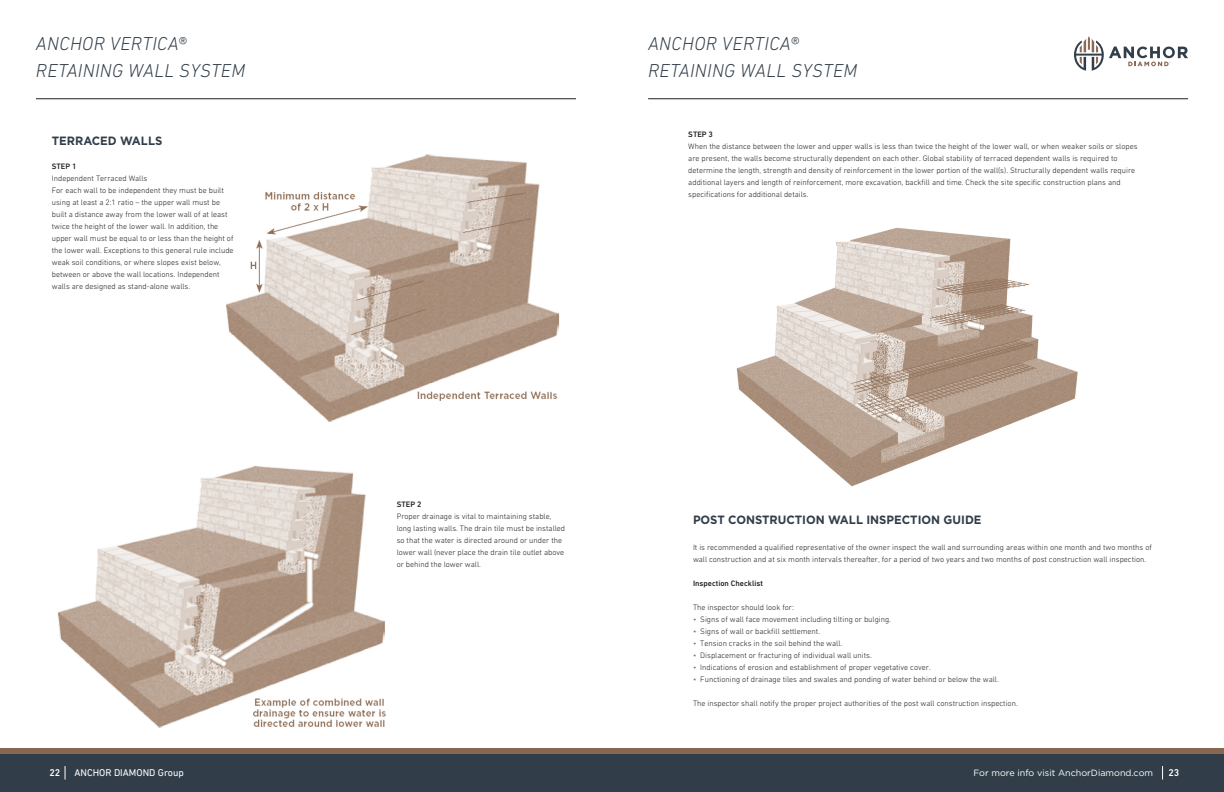
<style>
.page{position:relative;width:1224px;height:792px;background:#fff}
.page>*{position:absolute;margin:0;border:0;box-sizing:border-box;transform-origin:0 0}
.Rest_of_Product_Name{font:italic 300 19px "DIN Next LT Pro";letter-spacing:.02em;color:#313e49}
.t1{font:700 12px "Gotham";color:#313e49;scale:.95 1}
.t2{font:10px "DIN Next LT Pro";color:#fff}
.t3{font:500 10px "DIN Next W1 G";color:#fff}
.t4{font:9px "Gotham";color:#fff}
.Measurements{font:300 8px/12px "DIN Next W1 G";color:#231f20}
.t5{font:500 8px "DIN Next W1 G";color:#231f20}
.s1{color:#886750}
</style>
<div class="page">
<div style="left:0;top:752px;width:1224px;height:40px;background:#313e49"></div>
<svg style="left:65px;top:766px;width:1px;height:14px"></svg>
<svg style="left:1162px;top:766px;width:1px;height:14px"></svg>
<hr style="left:36px;top:98px;width:540px;height:1px;background:#231f20">
<hr style="left:648px;top:98px;width:540px;height:1px;background:#231f20">
<svg style="left:1074px;top:36px;width:114px;height:35px"></svg>
<div style="left:0;top:748px;width:1224px;height:5px;background:#886750"></div>
<img style="left:226px;top:154px;width:334px;height:268px">
<img style="left:57px;top:466px;width:329px;height:262px">
<img style="left:736px;top:227px;width:342px;height:260px">
<p class="Rest_of_Product_Name" style="left:36px;top:33px;width:152px">ANCHOR VERTICA®</p>
<p class="Rest_of_Product_Name" style="left:36px;top:60px;width:211px">RETAINING WALL SYSTEM</p>
<p class="t1" style="left:52px;top:134px;width:118px">TERRACED WALLS</p>
<p class="t5" style="left:52px;top:161px;width:26px">STEP 1</p>
<p class="Measurements" style="left:52px;top:172px;width:97px">Independent Terraced Walls</p>
<p class="Measurements" style="left:52px;top:184px;width:183px">For each wall to be independent they must be built using at least a 2:1 ratio – the upper wall must be built a distance away from the lower wall of at least twice the height of the lower wall. In addition, the upper wall must be equal to or less than the height of the lower wall. Exceptions to this general rule include weak soil conditions, or where slopes exist below, between or above the wall locations. Independent walls are designed as stand-alone walls.</p>
<p class="Rest_of_Product_Name" style="left:648px;top:33px;width:152px">ANCHOR VERTICA®</p>
<p class="Rest_of_Product_Name" style="left:648px;top:60px;width:211px">RETAINING WALL SYSTEM</p>
<p class="t5" style="left:688px;top:129px;width:26px">STEP 3</p>
<p class="Measurements" style="left:688px;top:140px;width:451px">When the distance between the lower and upper walls is less than twice the height of the lower wall, or when weaker soils or slopes</p>
<p class="Measurements" style="left:688px;top:152px;width:431px">are present, the walls become structurally dependent on each other. Global stability of terraced dependent walls is required to</p>
<p class="Measurements" style="left:688px;top:164px;width:448px">determine the length, strength and density of reinforcement in the lower portion of the wall(s). Structurally dependent walls require</p>
<p class="Measurements" style="left:688px;top:176px;width:434px">additional layers and length of reinforcement, more excavation, backfill and time. Check the site specific construction plans and</p>
<p class="Measurements" style="left:688px;top:188px;width:122px">specifications for additional details.</p>
<p class="t5" style="left:397px;top:500px;width:26px">STEP 2</p>
<p class="Measurements" style="left:397px;top:510px;width:170px">Proper drainage is vital to maintaining stable, long lasting walls. The drain tile must be installed so that the water is directed around or under the lower wall (never place the drain tile outlet above or behind the lower wall.</p>
<p class="t1" style="left:693px;top:512px;width:305px">POST CONSTRUCTION WALL INSPECTION GUIDE</p>
<p class="Measurements" style="left:693px;top:541px;width:460px">It is recommended a qualified representative of the owner inspect the wall and surrounding areas within one month and two months of</p>
<p class="Measurements" style="left:693px;top:553px;width:455px">wall construction and at six month intervals thereafter, for a period of two years and two months of post construction wall inspection.</p>
<p class="t5" style="left:693px;top:578px;width:71px">Inspection Checklist</p>
<p class="Measurements" style="left:693px;top:601px;width:102px">The inspector should look for:</p>
<p class="Measurements" style="left:693px;top:613px;width:200px"><span class="s1">•</span> Signs of wall face movement including tilting or bulging.</p>
<p class="Measurements" style="left:693px;top:625px;width:129px"><span class="s1">•</span> Signs of wall or backfill settlement.</p>
<p class="Measurements" style="left:693px;top:637px;width:151px"><span class="s1">•</span> Tension cracks in the soil behind the wall.</p>
<p class="Measurements" style="left:693px;top:649px;width:180px"><span class="s1">•</span> Displacement or fracturing of individual wall units.</p>
<p class="Measurements" style="left:693px;top:661px;width:239px"><span class="s1">•</span> Indications of erosion and establishment of proper vegetative cover.</p>
<p class="Measurements" style="left:693px;top:673px;width:307px"><span class="s1">•</span> Functioning of drainage tiles and swales and ponding of water behind or below the wall.</p>
<p class="Measurements" style="left:693px;top:697px;width:326px">The inspector shall notify the proper project authorities of the post wall construction inspection.</p>
<p class="t3" style="left:50px;top:767px;width:12px">22</p>
<p class="t2" style="left:74px;top:767px;width:111px">ANCHOR DIAMOND Group</p>
<p class="t4" style="left:974px;top:768px;width:181px">For more info visit AnchorDiamond.com</p>
<p class="t3" style="left:1168px;top:767px;width:12px">23</p>
</div>
